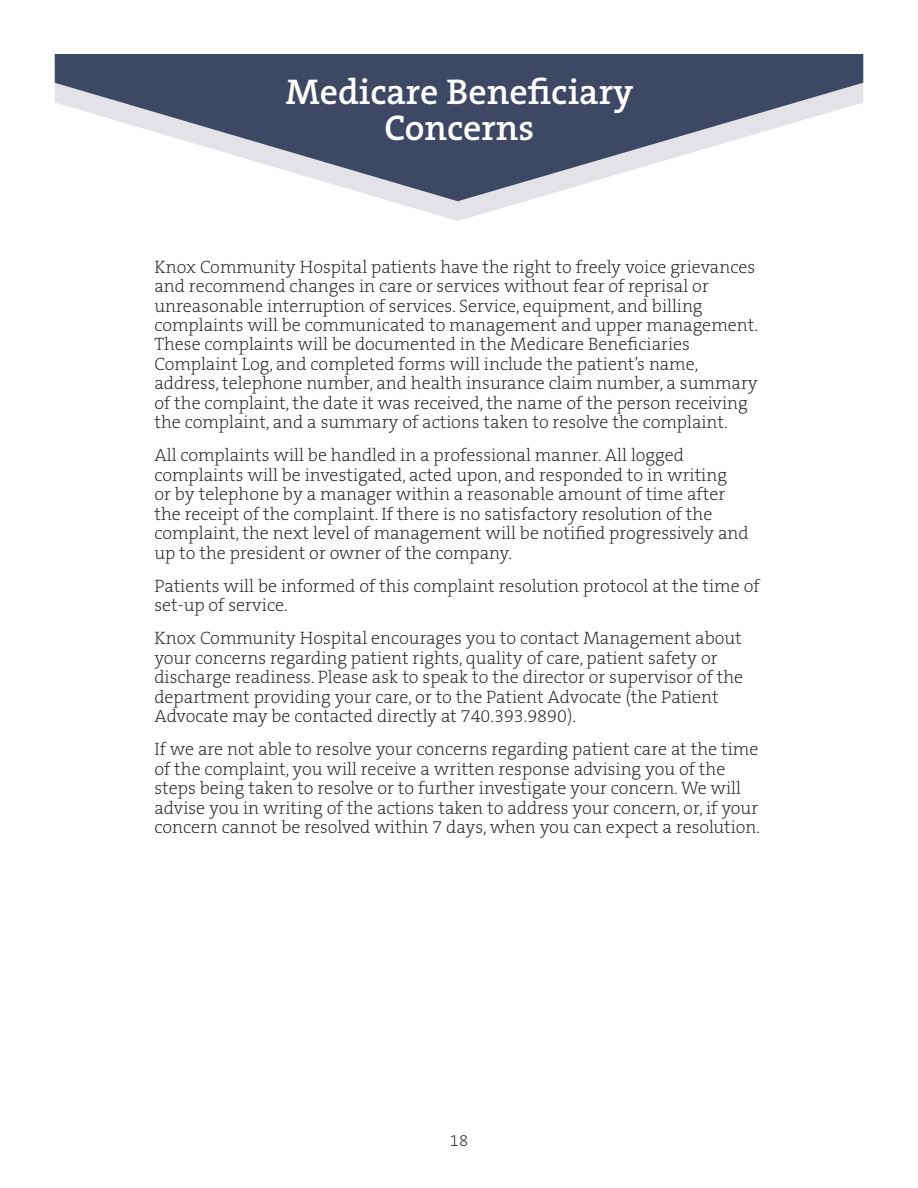
<style>
.page{position:relative;width:918px;height:1188px;background:#fff}
.page>*{position:absolute;margin:0;border:0;box-sizing:border-box;transform-origin:0 0}
.t1{font:600 36px/36px "The Serif B W6";color:#fff;text-align:center}
.t2{font:200 18px/19.5px "The Serif B W2";color:#231f20}
.t3{font:200 16.5px "The Serif B W2";color:#231f20}
</style>
<div class="page">
<svg style="left:391px;top:201px;width:134px;height:20px"></svg>
<svg style="left:55px;top:54px;width:808px;height:147px;fill:#3e4865"></svg>
<h1 class="t1" style="left:286px;top:74px;width:349px">Medicare Beneficiary<br>Concerns</h1>
<p class="t2" style="left:154px;top:257px;width:605px">Knox Community Hospital patients have the right to freely voice grievances and recommend changes in care or services without fear of reprisal or unreasonable interruption of services. Service, equipment, and billing complaints will be communicated to management and upper management.<br>These complaints will be documented in the Medicare Beneficiaries Complaint Log, and completed forms will include the patient’s name, address, telephone number, and health insurance claim number, a summary of the complaint, the date it was received, the name of the person receiving the complaint, and a summary of actions taken to resolve the complaint.</p>
<p class="t2" style="left:154px;top:446px;width:596px">All complaints will be handled in a professional manner. All logged complaints will be investigated, acted upon, and responded to in writing<br>or by telephone by a manager within a reasonable amount of time after the receipt of the complaint. If there is no satisfactory resolution of the complaint, the next level of management will be notified progressively and up to the president or owner of the company.</p>
<p class="t2" style="left:154px;top:576px;width:607px">Patients will be informed of this complaint resolution protocol at the time of set-up of service.</p>
<p class="t2" style="left:154px;top:629px;width:590px">Knox Community Hospital encourages you to contact Management about your concerns regarding patient rights, quality of care, patient safety or discharge readiness. Please ask to speak to the director or supervisor of the department providing your care, or to the Patient Advocate (the Patient Advocate may be contacted directly at 740.393.9890).</p>
<p class="t2" style="left:154px;top:740px;width:607px">If we are not able to resolve your concerns regarding patient care at the time of the complaint, you will receive a written response advising you of the steps being taken to resolve or to further investigate your concern. We will advise you in writing of the actions taken to address your concern, or, if your concern cannot be resolved within 7 days, when you can expect a resolution.</p>
<p class="t3" style="left:450px;top:1130px;width:20px">18</p>
</div>
